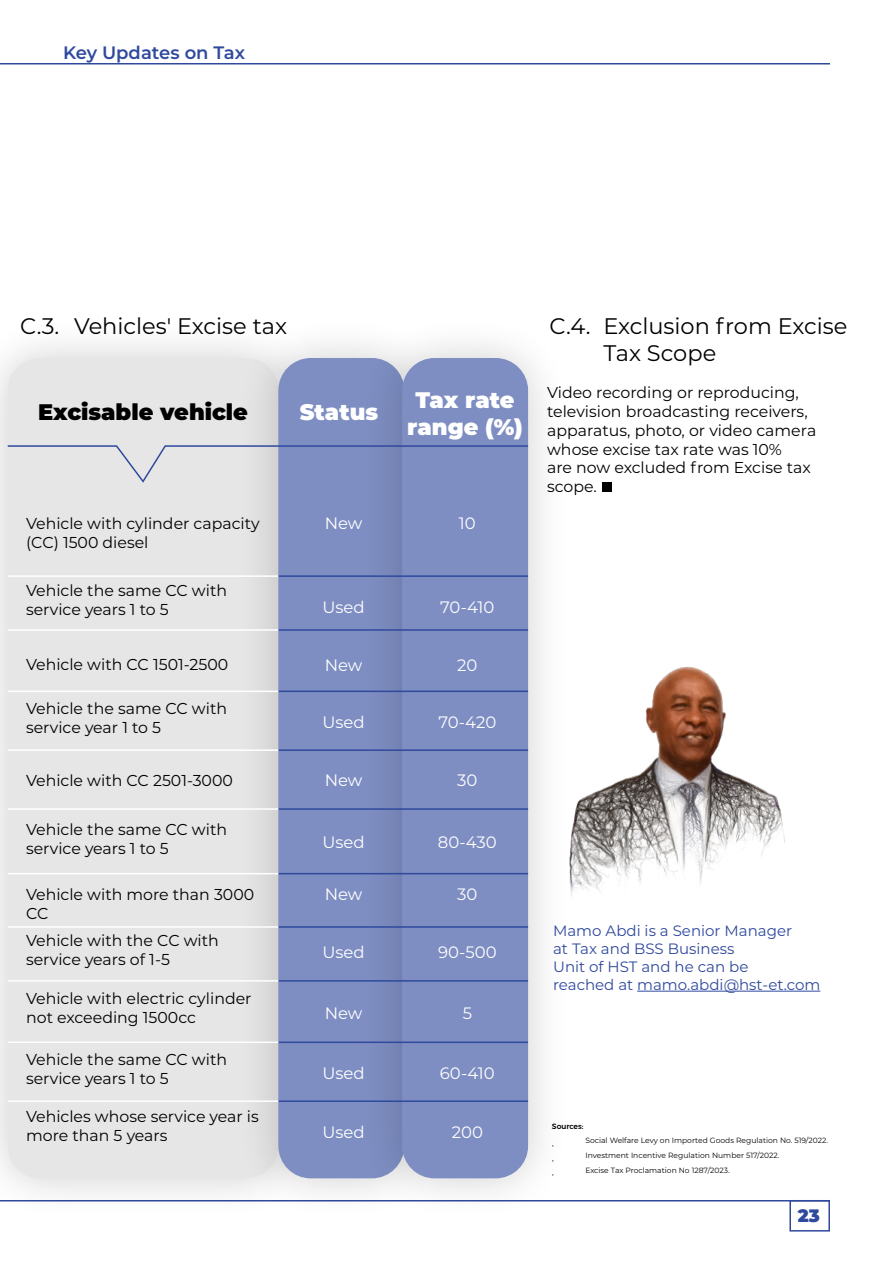
<style>
.page{position:relative;width:893px;height:1263px;background:#fff}
.page>*{position:absolute;margin:0;border:0;box-sizing:border-box;transform-origin:0 0}
.t1{font:22.5px/27px "Montserrat";color:#000}
.t2{font:900 22.5px/27px "Montserrat";color:#fff;text-align:center}
.t3{font:900 22.5px "Montserrat";color:#000}
.t4{font:600 18px "Montserrat";color:#2f499d}
.t5{font:900 18px "Montserrat";color:#2f499d}
.t6{font:16.5px "Montserrat";color:#fff}
.t7{font:15.75px/18.9px "Montserrat";color:#000}
.t8{font:15px/18px "Montserrat";color:#2f499d}
.t9{font:7.65px "Montserrat";color:#000}
.t10{font:500 7.65px "Montserrat";color:#000}
</style>
<div class="page">
<div style="left:789px;top:1200px;width:41px;height:31px;border:2px solid #2f499d"></div>
<hr style="left:0;top:1200px;width:830px;height:1px;background:#2f499d">
<hr style="left:0;top:63px;width:830px;height:2px;background:#2f499d">
<div style="left:0;top:316px;width:320px;height:904px;background:#000;opacity:.19"></div>
<div style="left:8px;top:358px;width:270px;height:820px;background:#e6e6e6;border-radius:32px"></div>
<div style="left:236px;top:316px;width:210px;height:904px;background:#000;opacity:.19"></div>
<div style="left:278px;top:358px;width:126px;height:820px;background:#7e8ec2;border-radius:32px"></div>
<div style="left:360px;top:316px;width:210px;height:904px;background:#000;opacity:.19"></div>
<div style="left:402px;top:358px;width:126px;height:820px;background:#7e8ec2;border-radius:32px"></div>
<svg style="left:6px;top:444px;width:524px;height:40px"></svg>
<hr style="left:278px;top:575px;width:250px;height:2px;background:#2f499d">
<hr style="left:278px;top:629px;width:250px;height:2px;background:#2f499d">
<hr style="left:278px;top:690px;width:250px;height:2px;background:#2f499d">
<hr style="left:278px;top:749px;width:250px;height:2px;background:#2f499d">
<hr style="left:278px;top:808px;width:250px;height:2px;background:#2f499d">
<hr style="left:278px;top:873px;width:250px;height:1px;background:#2f499d">
<hr style="left:8px;top:575px;width:270px;height:2px;background:#fff">
<hr style="left:8px;top:629px;width:270px;height:2px;background:#fff">
<hr style="left:8px;top:690px;width:270px;height:2px;background:#fff">
<hr style="left:8px;top:749px;width:270px;height:2px;background:#fff">
<hr style="left:8px;top:808px;width:270px;height:2px;background:#fff">
<hr style="left:8px;top:873px;width:270px;height:1px;background:#fff">
<hr style="left:278px;top:926px;width:250px;height:2px;background:#2f499d">
<hr style="left:278px;top:980px;width:250px;height:2px;background:#2f499d">
<hr style="left:278px;top:1041px;width:250px;height:2px;background:#2f499d">
<hr style="left:278px;top:1100px;width:250px;height:2px;background:#2f499d">
<hr style="left:8px;top:926px;width:270px;height:2px;background:#fff">
<hr style="left:8px;top:980px;width:270px;height:2px;background:#fff">
<hr style="left:8px;top:1041px;width:270px;height:2px;background:#fff">
<hr style="left:8px;top:1100px;width:270px;height:2px;background:#fff">
<svg style="left:602px;top:482px;width:10px;height:10px"></svg>
<img style="left:549px;top:666px;width:236px;height:237px">
<hr style="left:637px;top:991px;width:183px;height:1px;background:#2f499d">
<p class="t4" style="left:63px;top:40px;width:184px">Key Updates on Tax</p>
<h1 class="t1" style="left:20px;top:311px;width:268px">C.3. Vehicles' Excise tax</h1>
<h1 class="t3" style="left:38px;top:395px;width:211px">Excisable vehicle</h1>
<h1 class="t2" style="left:300px;top:397px;width:80px">Status</h1>
<h1 class="t2" style="left:407px;top:385px;width:117px">Tax rate range (%)</h1>
<p class="t7" style="left:26px;top:513px;width:235px">Vehicle with cylinder capacity (CC) 1500 diesel</p>
<p class="t7" style="left:26px;top:581px;width:202px">Vehicle the same CC with service years 1 to 5</p>
<p class="t7" style="left:26px;top:654px;width:204px">Vehicle with CC 1501-2500</p>
<p class="t7" style="left:26px;top:698px;width:202px">Vehicle the same CC with service year 1 to 5</p>
<p class="t7" style="left:26px;top:770px;width:208px">Vehicle with CC 2501-3000</p>
<p class="t7" style="left:26px;top:819px;width:202px">Vehicle the same CC with service years 1 to 5</p>
<p class="t7" style="left:26px;top:884px;width:230px">Vehicle with more than 3000<br>CC</p>
<p class="t7" style="left:26px;top:930px;width:194px">Vehicle with the CC with service years of 1-5</p>
<p class="t7" style="left:26px;top:989px;width:227px">Vehicle with electric cylinder not exceeding 1500cc</p>
<p class="t7" style="left:26px;top:1049px;width:202px">Vehicle the same CC with service years 1 to 5</p>
<p class="t7" style="left:26px;top:1106px;width:234px">Vehicles whose service year is more than 5 years</p>
<p class="t6" style="left:325px;top:512px;width:39px">New</p>
<p class="t6" style="left:322px;top:596px;width:44px">Used</p>
<p class="t6" style="left:325px;top:654px;width:39px">New</p>
<p class="t6" style="left:322px;top:710px;width:44px">Used</p>
<p class="t6" style="left:325px;top:769px;width:39px">New</p>
<p class="t6" style="left:322px;top:831px;width:44px">Used</p>
<p class="t6" style="left:325px;top:883px;width:39px">New</p>
<p class="t6" style="left:322px;top:941px;width:44px">Used</p>
<p class="t6" style="left:325px;top:1001px;width:39px">New</p>
<p class="t6" style="left:322px;top:1062px;width:44px">Used</p>
<p class="t6" style="left:322px;top:1121px;width:44px">Used</p>
<p class="t6" style="left:459px;top:512px;width:18px">10</p>
<p class="t6" style="left:440px;top:596px;width:56px">70-410</p>
<p class="t6" style="left:457px;top:654px;width:22px">20</p>
<p class="t6" style="left:438px;top:710px;width:59px">70-420</p>
<p class="t6" style="left:457px;top:769px;width:22px">30</p>
<p class="t6" style="left:438px;top:831px;width:60px">80-430</p>
<p class="t6" style="left:457px;top:883px;width:22px">30</p>
<p class="t6" style="left:438px;top:941px;width:60px">90-500</p>
<p class="t6" style="left:463px;top:1001px;width:11px">5</p>
<p class="t6" style="left:440px;top:1062px;width:56px">60-410</p>
<p class="t6" style="left:452px;top:1121px;width:33px">200</p>
<h1 class="t1" style="left:603px;top:311px;width:245px;text-indent:-54px">C.4. Exclusion from Excise<br>Tax Scope</h1>
<p class="t7" style="left:547px;top:382px;width:271px">Video recording or reproducing, television broadcasting receivers, apparatus, photo, or video camera whose excise tax rate was 10%<br>are now excluded from Excise tax scope.</p>
<p class="t8" style="left:553px;top:921px;width:269px">Mamo Abdi is a Senior Manager<br>at Tax and BSS Business<br>Unit of HST and he can be<br>reached at mamo.abdi@hst-et.com</p>
<p class="t10" style="left:552px;top:1120px;width:33px">Sources:</p>
<p class="t9" style="left:552px;top:1140px;width:4px">•</p>
<p class="t9" style="left:585px;top:1135px;width:244px">Social Welfare Levy on Imported Goods Regulation No. 519/2022.</p>
<p class="t9" style="left:552px;top:1154px;width:4px">•</p>
<p class="t9" style="left:552px;top:1169px;width:4px">•</p>
<p class="t9" style="left:585px;top:1150px;width:196px">Investment Incentive Regulation Number 517/2022.</p>
<p class="t9" style="left:585px;top:1165px;width:146px">Excise Tax Proclamation No 1287/2023.</p>
<p class="t5" style="left:798px;top:1202px;width:23px">23</p>
</div>
